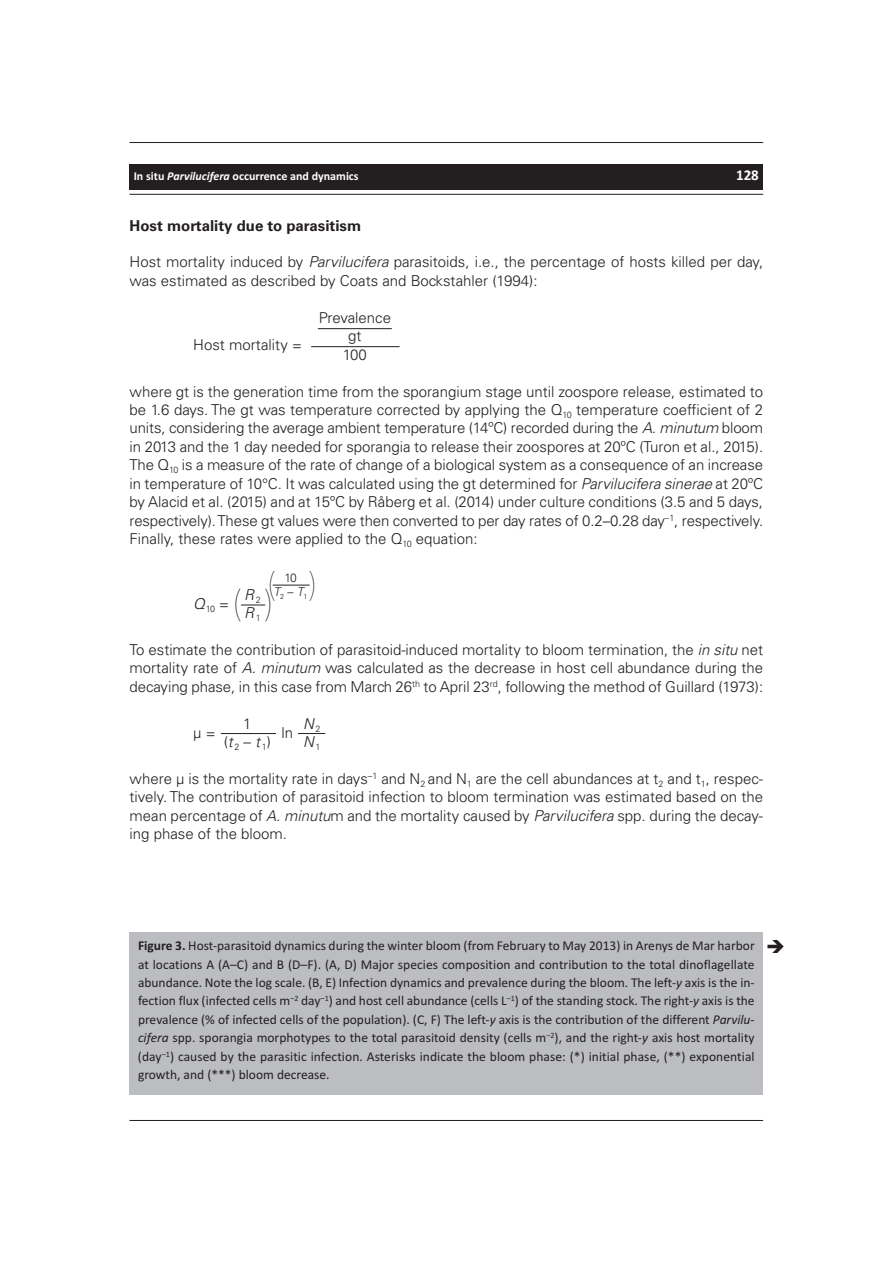
<style>
.page{position:relative;width:893px;height:1263px;background:#fff}
.page>*{position:absolute;margin:0;border:0;box-sizing:border-box;transform-origin:0 0}
.t1{font:200 36px "Helvetica Neue";color:#231f20}
.t2{font:200 33px "Helvetica Neue";color:#231f20}
.t3{font:300 15px/18.5px "Univers LT";color:#231f20;text-align:justify}
.t4{font:700 15px "Univers LT";color:#231f20}
.t5{font:italic 300 15px/18.5px "Univers LT";color:#231f20}
.t6{font:700 15px "Calibri";color:#fff}
.t7{font:13.5px/18.5px "Calibri";letter-spacing:.005em;color:#231f20;text-align:justify}
.t8{font:700 12px "Calibri";color:#fff}
.t9{font:300 12px/14.4px "Univers LT";color:#231f20;text-align:center}
.t10{font:300 9px "Univers LT";color:#231f20}
.s1{font-style:italic}
.s2{font-weight:700}
</style>
<div class="page">
<div style="left:129px;top:165px;width:634px;height:25px;background:#231f20"></div>
<hr style="left:129px;top:142px;width:634px;height:1px;background:#231f20">
<hr style="left:129px;top:1120px;width:634px;height:1px;background:#231f20">
<hr style="left:129px;top:194px;width:634px;height:1px;background:#231f20">
<div style="left:129px;top:933px;width:634px;height:162px;background:#bbbdc0"></div>
<hr style="left:311px;top:346px;width:88px;height:1px;background:#231f20">
<hr style="left:318px;top:328px;width:74px;height:1px;background:#231f20">
<svg style="left:241px;top:605px;width:24px;height:1px"></svg>
<hr style="left:273px;top:585px;width:37px;height:1px;background:#231f20">
<hr style="left:221px;top:733px;width:55px;height:1px;background:#231f20">
<svg style="left:298px;top:733px;width:27px;height:1px"></svg>
<p class="t8" style="left:134px;top:172px;width:226px">In situ <span class="s1">Parvilucifera</span> occurrence and dynamics</p>
<p class="t6" style="left:736px;top:171px;width:24px">128</p>
<p class="t4" style="left:129px;top:220px;width:233px">Host mortality due to parasitism</p>
<p class="t3" style="left:129px;top:254px;width:635px">Host mortality induced by <span class="s1">Parvilucifera</span> parasitoids, i.e., the percentage of hosts killed per day, was estimated as described by Coats and Bockstahler (1994):</p>
<p class="t3" style="left:319px;top:310px;width:74px">Prevalence</p>
<p class="t3" style="left:193px;top:337px;width:110px">Host mortality =</p>
<p class="t3" style="left:343px;top:328px;width:26px;text-align:center">gt<br>100</p>
<p class="t3" style="left:129px;top:383px;width:635px">where gt is the generation time from the sporangium stage until zoospore release, estimated to be 1.6 days. The gt was temperature corrected by applying the Q<sub>10</sub> temperature coefficient of 2 units, considering the average ambient temperature (14ºC) recorded during the <span class="s1">A. minutum</span> bloom in 2013 and the 1 day needed for sporangia to release their zoospores at 20ºC (Turon et al., 2015).<br>The Q<sub>10</sub> is a measure of the rate of change of a biological system as a consequence of an increase in temperature of 10°C. It was calculated using the gt determined for <span class="s1">Parvilucifera sinerae</span> at 20ºC by Alacid et al. (2015) and at 15ºC by Råberg et al. (2014) under culture conditions (3.5 and 5 days, respectively). These gt values were then converted to per day rates of 0.2–0.28 day<sup>–1</sup>, respectively.<br>Finally, these rates were applied to the Q<sub>10</sub> equation:</p>
<p class="t2" style="left:268px;top:564px;width:50px">( )</p>
<p class="t9" style="left:274px;top:571px;width:36px">10<br><span class="s1">T</span><sub>2</sub> – <span class="s1">T</span><sub>1</sub></p>
<p class="t1" style="left:233px;top:581px;width:41px">( )</p>
<p class="t10" style="left:193px;top:605px;width:37px"><sup>Q</sup>10 <sup>=</sup></p>
<p class="t5" style="left:244px;top:586px;width:18px">R<sub>2<br></sub>R<sub>1</sub></p>
<p class="t3" style="left:129px;top:642px;width:635px">To estimate the contribution of parasitoid-induced mortality to bloom termination, the <span class="s1">in situ</span> net mortality rate of <span class="s1">A. minutum</span> was calculated as the decrease in host cell abundance during the decaying phase, in this case from March 26<sup>th</sup> to April 23<sup>rd</sup>, following the method of Guillard (1973):</p>
<p class="t3" style="left:193px;top:724px;width:24px">μ =</p>
<p class="t5" style="left:303px;top:715px;width:19px">N<sub>2</sub></p>
<p class="t3" style="left:243px;top:715px;width:10px">1</p>
<p class="t3" style="left:281px;top:724px;width:13px">ln</p>
<p class="t3" style="left:224px;top:734px;width:49px">(<span class="s1">t</span><sub>2</sub> – <span class="s1">t</span><sub>1</sub>)</p>
<p class="t5" style="left:303px;top:734px;width:19px">N<sub>1</sub></p>
<p class="t3" style="left:129px;top:771px;width:635px">where μ is the mortality rate in days<sup>–1</sup> and N<sub>2</sub> and N<sub>1</sub> are the cell abundances at t<sub>2</sub> and t<sub>1</sub>, respec&shy;tively. The contribution of parasitoid infection to bloom termination was estimated based on the mean percentage of <span class="s1">A. minutu</span>m and the mortality caused by <span class="s1">Parvilucifera</span> spp. during the decay&shy;ing phase of the bloom.</p>
<p class="t7" style="left:138px;top:938px;width:618px"><span class="s2">Figure 3.</span> Host-parasitoid dynamics during the winter bloom (from February to May 2013) in Arenys de Mar harbor at locations A (A–C) and B (D–F). (A, D) Major species composition and contribution to the total dinoflagellate abundance. Note the log scale. (B, E) Infection dynamics and prevalence during the bloom. The left-<span class="s1">y</span> axis is the in&shy;fection flux (infected cells m<sup>–2</sup> day<sup>–1</sup>) and host cell abundance (cells L<sup>–1</sup>) of the standing stock. The right-<span class="s1">y</span> axis is the prevalence (% of infected cells of the population). (C, F) The left-<span class="s1">y</span> axis is the contribution of the different <span class="s1">Parvilu&shy;cifera</span> spp. sporangia morphotypes to the total parasitoid density (cells m<sup>–2</sup>), and the right-<span class="s1">y</span> axis host mortality (day<sup>–1</sup>) caused by the parasitic infection. Asterisks indicate the bloom phase: (*) initial phase, (**) exponential growth, and (***) bloom decrease.</p>
</div>
